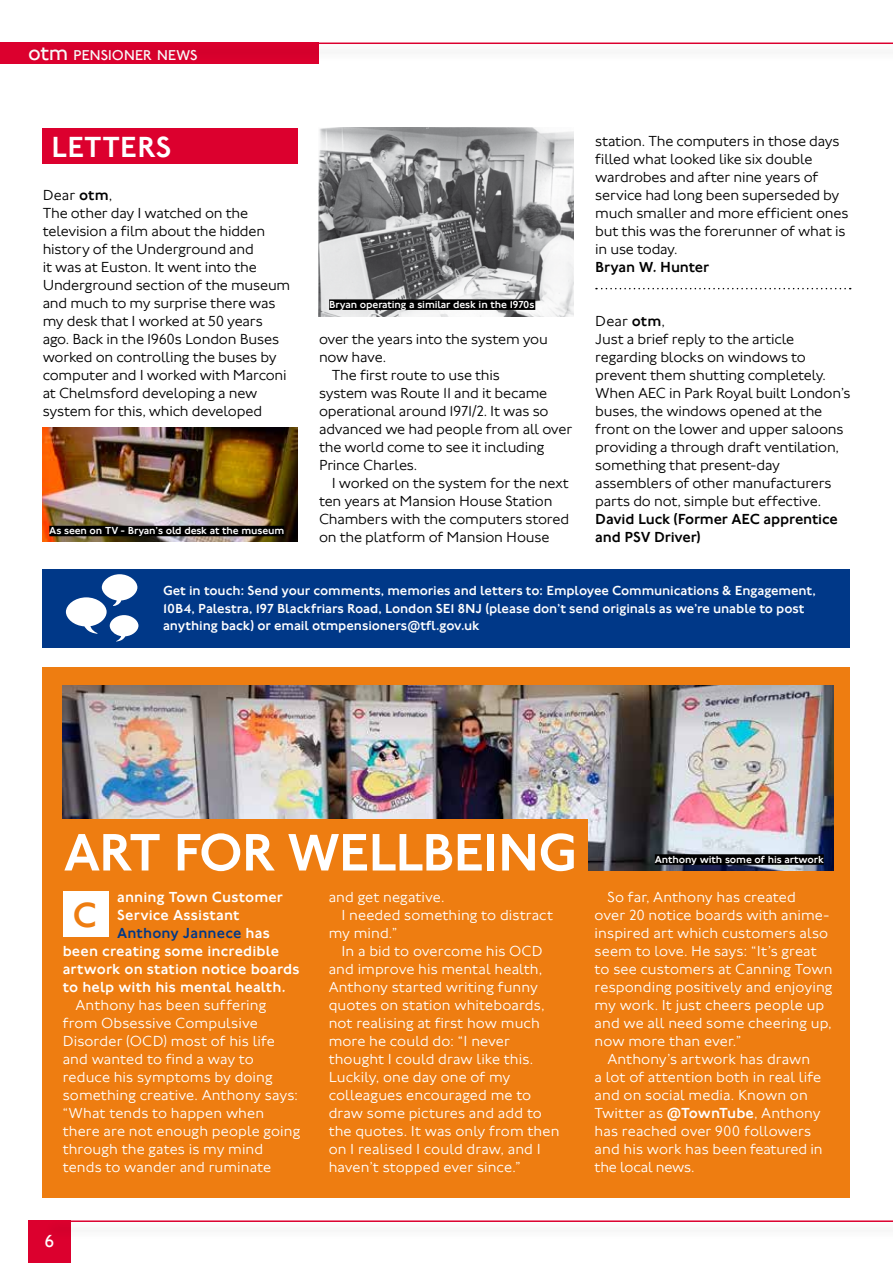
<style>
.page{position:relative;width:893px;height:1263px;background:#fff}
.page>*{position:absolute;margin:0;border:0;box-sizing:border-box;transform-origin:0 0}
.Headline_24pt{font:500 54.6px "Johnston 100";letter-spacing:-.035em;color:#fff}
.t1{font:500 36px "Johnston 100";color:#ee7d11}
.Headline_24pt-2{font:500 30px "Johnston 100";letter-spacing:.005em;color:#fff}
.t2{font:18px "Johnston 100";color:#fff}
.BODY{font:300 15px/18px "Johnston 100";letter-spacing:-.015em;color:#000}
.BODY___white{font:300 15px/18px "Johnston 100";letter-spacing:.005em;color:#fff}
.opening_para___white{font:500 15px "Johnston 100";letter-spacing:.01em;color:#fff}
.BODY-2{font:500 15px/18px "Johnston 100";letter-spacing:-.01em;color:#000}
.opening_para___white-2{font:500 15px "Johnston 100";letter-spacing:.01em;color:#003888}
.t3{font:14.7px "Johnston 100";letter-spacing:-.02em;color:#fff}
.get_in_touch_box_out{font:500 13.5px/17.2px "Johnston 100";letter-spacing:-.005em;color:#fff}
.caption_with_underli{font:500 10.5px "Johnston 100";letter-spacing:-.01em;color:#fff}
.s1{font-size:21px}
.s2{font-weight:500}
.s3{color:#fff}
</style>
<div class="page">
<div style="left:28px;top:1220px;width:43px;height:43px;background:#dc002e"></div>
<div style="left:0;top:43px;width:319px;height:21px;background:#dc002e"></div>
<div style="left:43px;top:1220px;width:850px;height:19px;background:#fafafa"></div>
<hr style="left:43px;top:1220px;width:850px;height:2px;background:#dc002e">
<div style="left:21px;top:42px;width:872px;height:19px;background:#000;opacity:.25"></div>
<hr style="left:21px;top:43px;width:872px;height:1px;background:#dc002e">
<div style="left:43px;top:668px;width:807px;height:530px;background:#ee7d11"></div>
<img style="left:63px;top:686px;width:770px;height:184px">
<div style="left:49px;top:819px;width:539px;height:63px;background:#ee7d11"></div>
<div style="left:43px;top:128px;width:255px;height:36px;background:#dc002e"></div>
<div style="left:43px;top:569px;width:807px;height:79px;background:#003888"></div>
<svg style="left:66px;top:574px;width:72px;height:68px"></svg>
<svg style="left:596px;top:288px;width:255px;height:1px"></svg>
<img style="left:319px;top:128px;width:255px;height:188px">
<div style="left:329px;top:299px;width:206px;height:11px;background:#000"></div>
<img style="left:43px;top:428px;width:255px;height:114px">
<div style="left:49px;top:526px;width:235px;height:10px;background:#000"></div>
<div style="left:63px;top:891px;width:46px;height:45px;background:#fff"></div>
<div style="left:655px;top:854px;width:169px;height:11px;background:#000"></div>
<p class="t3" style="left:28px;top:47px;width:171px"><span class="s1">otm</span> PENSIONER NEWS</p>
<p class="Headline_24pt-2" style="left:51px;top:130px;width:122px">LETTERS</p>
<p class="BODY" style="left:43px;top:186px;width:71px">Dear <span class="s2">otm</span>,</p>
<p class="BODY" style="left:43px;top:204px;width:249px">The other day I watched on the television a film about the hidden history of the Underground and<br>it was at Euston. It went into the<br>Underground section of the museum and much to my surprise there was my desk that I worked at 50 years ago. Back in the 1960s London Buses worked on controlling the buses by computer and I worked with Marconi at Chelmsford developing a new system for this, which developed</p>
<p class="caption_with_underli" style="left:49px;top:525px;width:236px">As seen on TV - Bryan’s old desk at the museum</p>
<p class="caption_with_underli" style="left:329px;top:298px;width:207px">Bryan operating a similar desk in the 1970s</p>
<p class="BODY" style="left:319px;top:330px;width:230px">over the years into the system you now have.</p>
<p class="BODY" style="left:319px;top:366px;width:255px;text-indent:13px">The first route to use this<br>system was Route 11 and it became operational around 1971/2. It was so advanced we had people from all over the world come to see it including<br>Prince Charles.</p>
<p class="BODY" style="left:319px;top:474px;width:252px;text-indent:13px">I worked on the system for the next ten years at Mansion House Station Chambers with the computers stored on the platform of Mansion House</p>
<p class="BODY" style="left:595px;top:132px;width:255px">station. The computers in those days filled what looked like six double wardrobes and after nine years of service had long been superseded by much smaller and more efficient ones but this was the forerunner of what is in use today.</p>
<p class="BODY-2" style="left:595px;top:258px;width:115px">Bryan W. Hunter</p>
<p class="BODY" style="left:595px;top:312px;width:71px">Dear <span class="s2">otm</span>,</p>
<p class="BODY" style="left:595px;top:330px;width:257px">Just a brief reply to the article regarding blocks on windows to prevent them shutting completely.<br>When AEC in Park Royal built London’s buses, the windows opened at the front on the lower and upper saloons providing a through draft ventilation, something that present-day assemblers of other manufacturers parts do not, simple but effective.</p>
<p class="BODY-2" style="left:595px;top:510px;width:244px">David Luck (Former AEC apprentice and PSV Driver)</p>
<p class="get_in_touch_box_out" style="left:163px;top:582px;width:654px">Get in touch: Send your comments, memories and letters to: Employee Communications &amp; Engagement,<br>10B4, Palestra, 197 Blackfriars Road, London SE1 8NJ (please don’t send originals as we’re unable to post anything back) or email otmpensioners@tfl.gov.uk</p>
<p class="Headline_24pt" style="left:63px;top:822px;width:516px">ART FOR WELLBEING</p>
<p class="t1" style="left:73px;top:895px;width:26px">C</p>
<p class="opening_para___white" style="left:117px;top:888px;width:167px">anning Town Customer</p>
<p class="opening_para___white" style="left:117px;top:906px;width:124px">Service Assistant</p>
<p class="opening_para___white-2" style="left:117px;top:924px;width:154px">Anthony Jannece <span class="s3">has</span></p>
<p class="opening_para___white" style="left:63px;top:942px;width:218px">been creating some incredible</p>
<p class="opening_para___white" style="left:63px;top:960px;width:238px">artwork on station notice boards</p>
<p class="opening_para___white" style="left:63px;top:978px;width:224px">to help with his mental health.</p>
<p class="BODY___white" style="left:63px;top:996px;width:239px;text-indent:13px">Anthony has been suffering from Obsessive Compulsive<br>Disorder (OCD) most of his life and wanted to find a way to reduce his symptoms by doing something creative. Anthony says: “What tends to happen when there are not enough people going through the gates is my mind tends to wander and ruminate</p>
<p class="BODY___white" style="left:329px;top:888px;width:118px">and get negative.</p>
<p class="BODY___white" style="left:329px;top:906px;width:226px;text-indent:13px">I needed something to distract my mind.”</p>
<p class="BODY___white" style="left:329px;top:942px;width:232px;text-indent:13px">In a bid to overcome his OCD and improve his mental health,<br>Anthony started writing funny quotes on station whiteboards, not realising at first how much more he could do: “I never thought I could draw like this.<br>Luckily, one day one of my colleagues encouraged me to draw some pictures and add to the quotes. It was only from then on I realised I could draw, and I haven’t stopped ever since.”</p>
<p class="caption_with_underli" style="left:655px;top:853px;width:170px">Anthony with some of his artwork</p>
<p class="BODY___white" style="left:595px;top:888px;width:239px;text-indent:13px">So far, Anthony has created<br>over 20 notice boards with anime&shy;inspired art which customers also seem to love. He says: “It’s great to see customers at Canning Town responding positively and enjoying my work. It just cheers people up and we all need some cheering up, now more than ever.”</p>
<p class="BODY___white" style="left:595px;top:1050px;width:229px;text-indent:13px">Anthony’s artwork has drawn<br>a lot of attention both in real life and on social media. Known on<br>Twitter as <span class="s2">@TownTube</span>, Anthony has reached over 900 followers and his work has been featured in the local news.</p>
<p class="t2" style="left:45px;top:1231px;width:11px">6</p>
</div>
